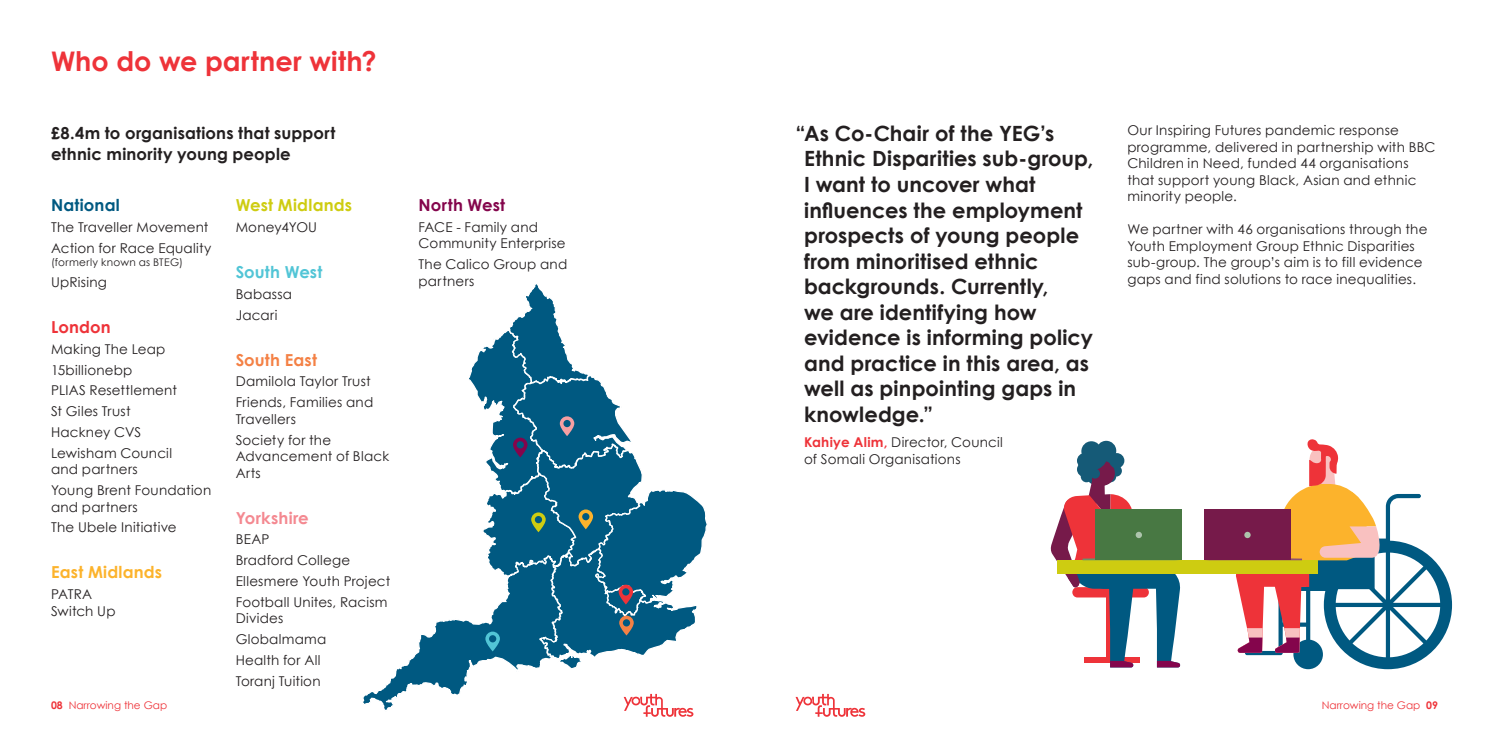
<style>
.page{position:relative;width:1489px;height:745px;background:#fff}
.page>*{position:absolute;margin:0;border:0;box-sizing:border-box;transform-origin:0 0}
.t1{font:700 27px "Century Gothic";letter-spacing:.01em;color:#ee3339}
.intro_bold{font:700 21px/25.5px "Century Gothic";letter-spacing:.005em;color:#231f20}
.t2{font:700 16.5px/21px "Century Gothic";letter-spacing:.01em;color:#231f20}
.t3{font:700 16.5px "Century Gothic";letter-spacing:.01em;color:#cecc11}
.t4{font:700 16.5px "Century Gothic";letter-spacing:.015em;color:#fcb32c}
.t5{font:700 16.5px "Century Gothic";color:#52c5d6}
.t6{font:700 16.5px "Century Gothic";letter-spacing:.01em;color:#f48145}
.t7{font:700 16.5px "Century Gothic";letter-spacing:.015em;color:#f48991}
.t8{font:700 16.5px "Century Gothic";letter-spacing:.015em;color:#84054c}
.t9{font:700 16.5px "Century Gothic";letter-spacing:.01em;color:#005981}
.t10{font:700 16.5px "Century Gothic";letter-spacing:.005em;color:#ee3339}
.intro_bold-2{font:13.5px/16.5px "Century Gothic";letter-spacing:.015em;color:#231f20}
.t11{font:10.5px "Century Gothic";color:#ee3339}
.t12{font:10.5px "Century Gothic";letter-spacing:.03em;color:#231f20}
.s1{font-weight:700;color:#ee3339}
.s2{font-weight:700}
</style>
<div class="page">
<div style="left:1057px;top:560px;width:260px;height:13px;background:#cecc11"></div>
<div style="left:1081px;top:441px;width:20px;height:20px;background:#155a77;border-radius:50%"></div>
<div style="left:1096px;top:440px;width:20px;height:20px;background:#155a77;border-radius:50%"></div>
<div style="left:1095px;top:509px;width:87px;height:51px;background:#487843"></div>
<svg style="left:1204px;top:439px;width:247px;height:229px"></svg>
<svg style="left:1050px;top:449px;width:130px;height:218px"></svg>
<svg style="left:795px;top:693px;width:70px;height:23px"></svg>
<svg style="left:363px;top:284px;width:344px;height:432px"></svg>
<p class="t1" style="left:51px;top:41px;width:327px">Who do we partner with?</p>
<p class="t2" style="left:51px;top:121px;width:286px">£8.4m to organisations that support ethnic minority young people</p>
<p class="t9" style="left:51px;top:192px;width:70px">National</p>
<p class="intro_bold-2" style="left:51px;top:218px;width:159px">The Traveller Movement</p>
<p class="intro_bold-2" style="left:51px;top:239px;width:162px">Action for Race Equality</p>
<p class="t12" style="left:51px;top:256px;width:133px">(formerly known as BTEG)</p>
<p class="intro_bold-2" style="left:51px;top:273px;width:57px">UpRising</p>
<p class="t10" style="left:51px;top:314px;width:61px">London</p>
<p class="intro_bold-2" style="left:51px;top:340px;width:116px">Making The Leap</p>
<p class="intro_bold-2" style="left:51px;top:361px;width:83px">15billionebp</p>
<p class="intro_bold-2" style="left:51px;top:382px;width:127px">PLIAS Resettlement</p>
<p class="intro_bold-2" style="left:51px;top:402px;width:81px">St Giles Trust</p>
<p class="intro_bold-2" style="left:51px;top:423px;width:92px">Hackney CVS</p>
<p class="intro_bold-2" style="left:51px;top:444px;width:122px">Lewisham Council and partners</p>
<p class="intro_bold-2" style="left:51px;top:481px;width:162px">Young Brent Foundation and partners</p>
<p class="intro_bold-2" style="left:51px;top:518px;width:127px">The Ubele Initiative</p>
<p class="t4" style="left:51px;top:559px;width:113px">East Midlands</p>
<p class="intro_bold-2" style="left:51px;top:585px;width:66px">PATRA<br>Switch Up</p>
<p class="t3" style="left:236px;top:192px;width:118px">West Midlands</p>
<p class="intro_bold-2" style="left:236px;top:218px;width:83px">Money4YOU</p>
<p class="t5" style="left:236px;top:259px;width:88px">South West</p>
<p class="intro_bold-2" style="left:236px;top:285px;width:58px">Babassa</p>
<p class="intro_bold-2" style="left:236px;top:306px;width:43px">Jacari</p>
<p class="t6" style="left:236px;top:347px;width:83px">South East</p>
<p class="intro_bold-2" style="left:236px;top:373px;width:137px">Damilola Taylor Trust</p>
<p class="intro_bold-2" style="left:236px;top:393px;width:139px">Friends, Families and<br>Travellers</p>
<p class="intro_bold-2" style="left:236px;top:431px;width:155px">Society for the<br>Advancement of Black<br>Arts</p>
<p class="t7" style="left:236px;top:504px;width:75px">Yorkshire</p>
<p class="intro_bold-2" style="left:236px;top:530px;width:35px">BEAP</p>
<p class="intro_bold-2" style="left:236px;top:551px;width:116px">Bradford College</p>
<p class="intro_bold-2" style="left:236px;top:572px;width:156px">Ellesmere Youth Project</p>
<p class="intro_bold-2" style="left:236px;top:593px;width:153px">Football Unites, Racism<br>Divides</p>
<p class="intro_bold-2" style="left:236px;top:630px;width:92px">Globalmama</p>
<p class="intro_bold-2" style="left:236px;top:651px;width:86px">Health for All</p>
<p class="intro_bold-2" style="left:236px;top:671px;width:86px">Toranj Tuition</p>
<p class="t8" style="left:418px;top:192px;width:88px">North West</p>
<p class="intro_bold-2" style="left:418px;top:218px;width:149px">FACE - Family and<br>Community Enterprise</p>
<p class="intro_bold-2" style="left:418px;top:256px;width:150px">The Calico Group and partners</p>
<p class="intro_bold" style="left:804px;top:119px;width:291px;text-indent:-9px">“As Co-Chair of the YEG’s<br>Ethnic Disparities sub-group,<br>I want to uncover what influences the employment prospects of young people from minoritised ethnic backgrounds. Currently,<br>we are identifying how evidence is informing policy and practice in this area, as well as pinpointing gaps in knowledge.”</p>
<p class="intro_bold-2" style="left:804px;top:433px;width:200px"><span class="s1">Kahiye Alim,</span> Director, Council of Somali Organisations</p>
<p class="intro_bold-2" style="left:1127px;top:122px;width:310px">Our Inspiring Futures pandemic response programme, delivered in partnership with BBC Children in Need, funded 44 organisations that support young Black, Asian and ethnic minority people.</p>
<p class="intro_bold-2" style="left:1127px;top:221px;width:301px">We partner with 46 organisations through the Youth Employment Group Ethnic Disparities sub-group. The group’s aim is to fill evidence gaps and find solutions to race inequalities.</p>
<p class="t11" style="left:51px;top:698px;width:118px"><span class="s2">08</span> Narrowing the Gap</p>
<p class="t11" style="left:1321px;top:698px;width:118px">Narrowing the Gap <span class="s2">09</span></p>
</div>
